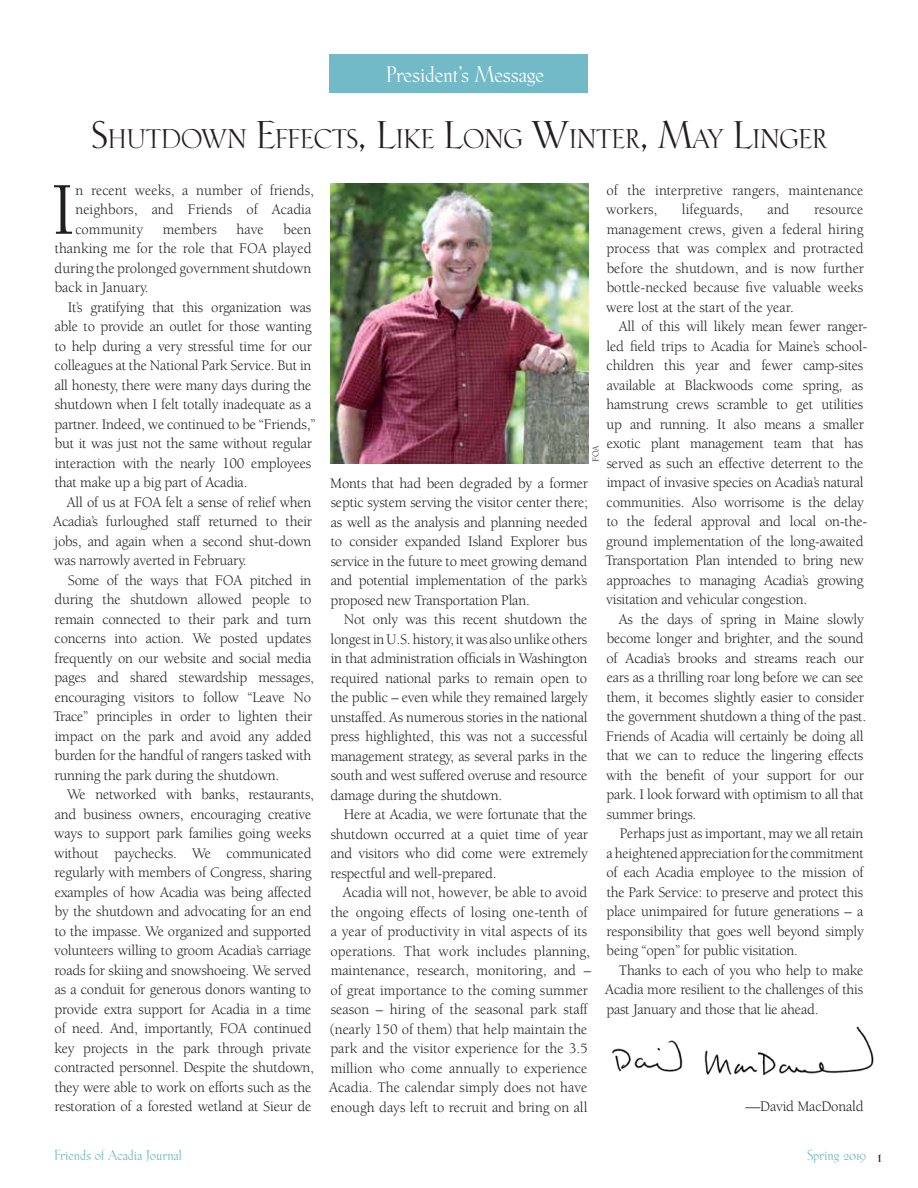
<style>
.page{position:relative;width:918px;height:1188px;background:#fff}
.page>*{position:absolute;margin:0;border:0;box-sizing:border-box;transform-origin:0 0}
.t1{font:76.35px "Berkeley";color:#231f20}
.t2{font:25.2px "Phaistos";color:#231f20}
.t3{font:21px "Phaistos";color:#fff}
.t4{font:15px/19.5px "Berkeley";letter-spacing:-.015em;color:#231f20}
.t5{font:13.5px "Phaistos";color:#72bac8}
.t6{font:9px "Berkeley";color:#231f20}
.s1{font-size:36px}
.s2{font-size:16.5px;color:#231f20}
</style>
<div class="page">
<div style="left:330px;top:54px;width:258px;height:38px;background:#72bac8"></div>
<img style="left:330px;top:184px;width:258px;height:279px">
<img style="left:611px;top:1026px;width:263px;height:49px">
<h3 class="t3" style="left:386px;top:61px;width:160px">President’s Message</h3>
<h2 class="t2" style="left:91px;top:123px;width:737px"><span class="s1">S</span>HUTDOWN <span class="s1">E</span>FFECTS<span class="s1">, L</span>IKE <span class="s1">L</span>ONG <span class="s1">W</span>INTER<span class="s1">, M</span>AY <span class="s1">L</span>INGER</h2>
<h1 class="t1" style="left:51px;top:170px;width:25px">I</h1>
<p class="t4" style="left:75px;top:181px;width:240px">n recent weeks, a number of friends, neighbors, and Friends of Acadia community</p>
<p class="t4" style="left:55px;top:220px;width:259px;text-align:justify;text-indent:229px">been thanking me for the role that FOA played during the prolonged government shutdown back in January.</p>
<p class="t4" style="left:54px;top:298px;width:263px;text-indent:13px">It’s gratifying that this organization was able to provide an outlet for those wanting to help during a very stressful time for our colleagues at the National Park Service. But in all honesty, there were many days during the shutdown when I felt totally inadequate as a partner. Indeed, we continued to be “Friends,” but it was just not the same without regular interaction with the nearly 100 employees that make up a big part of Acadia.</p>
<p class="t4" style="left:53px;top:493px;width:260px;text-align:justify;text-indent:13px">All of us at FOA felt a sense of relief when Acadia’s furloughed staff returned to their jobs, and again when a second shut-down was narrowly averted in February.</p>
<p class="t4" style="left:53px;top:571px;width:262px;text-indent:14px">Some of the ways that FOA pitched in during the shutdown allowed people to remain connected to their park and turn concerns into action. We posted updates frequently on our website and social media pages and shared stewardship messages, encouraging visitors to follow “Leave No Trace” principles in order to lighten their impact on the park and avoid any added burden for the handful of rangers tasked with running the park during the shutdown.</p>
<p class="t4" style="left:54px;top:785px;width:261px;text-indent:13px">We networked with banks, restaurants, and business owners, encouraging creative ways to support park families going weeks without paychecks. We communicated regularly with members of Congress, sharing examples of how Acadia was being affected by the shutdown and advocating for an end to the impasse. We organized and supported volunteers willing to groom Acadia’s carriage roads for skiing and snowshoeing. We served as a conduit for generous donors wanting to provide extra support for Acadia in a time of need. And, importantly, FOA continued key projects in the park through private contracted personnel. Despite the shutdown, they were able to work on efforts such as the restoration of a forested wetland at Sieur de</p>
<p class="t4" style="left:163px;top:220px;width:56px">members</p>
<p class="t4" style="left:237px;top:220px;width:29px">have</p>
<p class="t4" style="left:606px;top:181px;width:259px">of the interpretive rangers, maintenance workers,</p>
<p class="t4" style="left:682px;top:200px;width:62px">lifeguards,</p>
<p class="t4" style="left:768px;top:200px;width:24px">and</p>
<p class="t4" style="left:606px;top:200px;width:259px;text-align:justify;text-indent:208px">resource management crews, given a federal hiring process that was complex and protracted before the shutdown, and is now further bottle-necked because five valuable weeks were lost at the start of the year.</p>
<p class="t4" style="left:605px;top:317px;width:264px;text-indent:13px">All of this will likely mean fewer ranger&shy;led field trips to Acadia for Maine’s school&shy;children this year and fewer camp-sites available at Blackwoods come spring, as hamstrung crews scramble to get utilities up and running. It also means a smaller exotic plant management team that has served as such an effective deterrent to the impact of invasive species on Acadia’s natural communities. Also worrisome is the delay to the federal approval and local on-the&shy;ground implementation of the long-awaited Transportation Plan intended to bring new approaches to managing Acadia’s growing visitation and vehicular congestion.</p>
<p class="t4" style="left:606px;top:610px;width:261px;text-indent:13px">As the days of spring in Maine slowly become longer and brighter, and the sound of Acadia’s brooks and streams reach our ears as a thrilling roar long before we can see them, it becomes slightly easier to consider the government shutdown a thing of the past.<br>Friends of Acadia will certainly be doing all that we can to reduce the lingering effects with the benefit of your support for our park. I look forward with optimism to all that summer brings.</p>
<p class="t4" style="left:606px;top:824px;width:259px;text-align:justify;text-indent:13px">Perhaps just as important, may we all retain a heightened appreciation for the commitment of each Acadia employee to the mission of the Park Service: to preserve and protect this place unimpaired for future generations – a responsibility that goes well beyond simply being “open” for public visitation.</p>
<p class="t4" style="left:605px;top:961px;width:260px;text-align:justify;text-indent:14px">Thanks to each of you who help to make Acadia more resilient to the challenges of this past January and those that lie ahead.</p>
<p class="t6" style="left:591px;top:462px;width:19px;rotate:-90deg">FOA</p>
<p class="t4" style="left:330px;top:474px;width:259px;text-align:justify">Monts that had been degraded by a former septic system serving the visitor center there; as well as the analysis and planning needed to consider expanded Island Explorer bus service in the future to meet growing demand and potential implementation of the park’s proposed new Transportation Plan.</p>
<p class="t4" style="left:330px;top:610px;width:259px;text-align:justify;text-indent:13px">Not only was this recent shutdown the longest in U.S. history, it was also unlike others in that administration officials in Washington required national parks to remain open to the public – even while they remained largely unstaffed. As numerous stories in the national press highlighted, this was not a successful management strategy, as several parks in the south and west suffered overuse and resource damage during the shutdown.</p>
<p class="t4" style="left:331px;top:805px;width:259px;text-align:justify;text-indent:13px">Here at Acadia, we were fortunate that the shutdown occurred at a quiet time of year and visitors who did come were extremely respectful and well-prepared.</p>
<p class="t4" style="left:329px;top:883px;width:263px;text-indent:13px">Acadia will not, however, be able to avoid the ongoing effects of losing one-tenth of a year of productivity in vital aspects of its operations. That work includes planning, maintenance, research, monitoring, and – of great importance to the coming summer season – hiring of the seasonal park staff (nearly 150 of them) that help maintain the park and the visitor experience for the 3.5 million who come annually to experience Acadia. The calendar simply does not have enough days left to recruit and bring on all</p>
<p class="t4" style="left:745px;top:1097px;width:120px">—David MacDonald</p>
<p class="t5" style="left:54px;top:1147px;width:130px">Friends of Acadia Journal</p>
<p class="t5" style="left:807px;top:1147px;width:76px">Spring 2019 <span class="s2">1</span></p>
</div>
